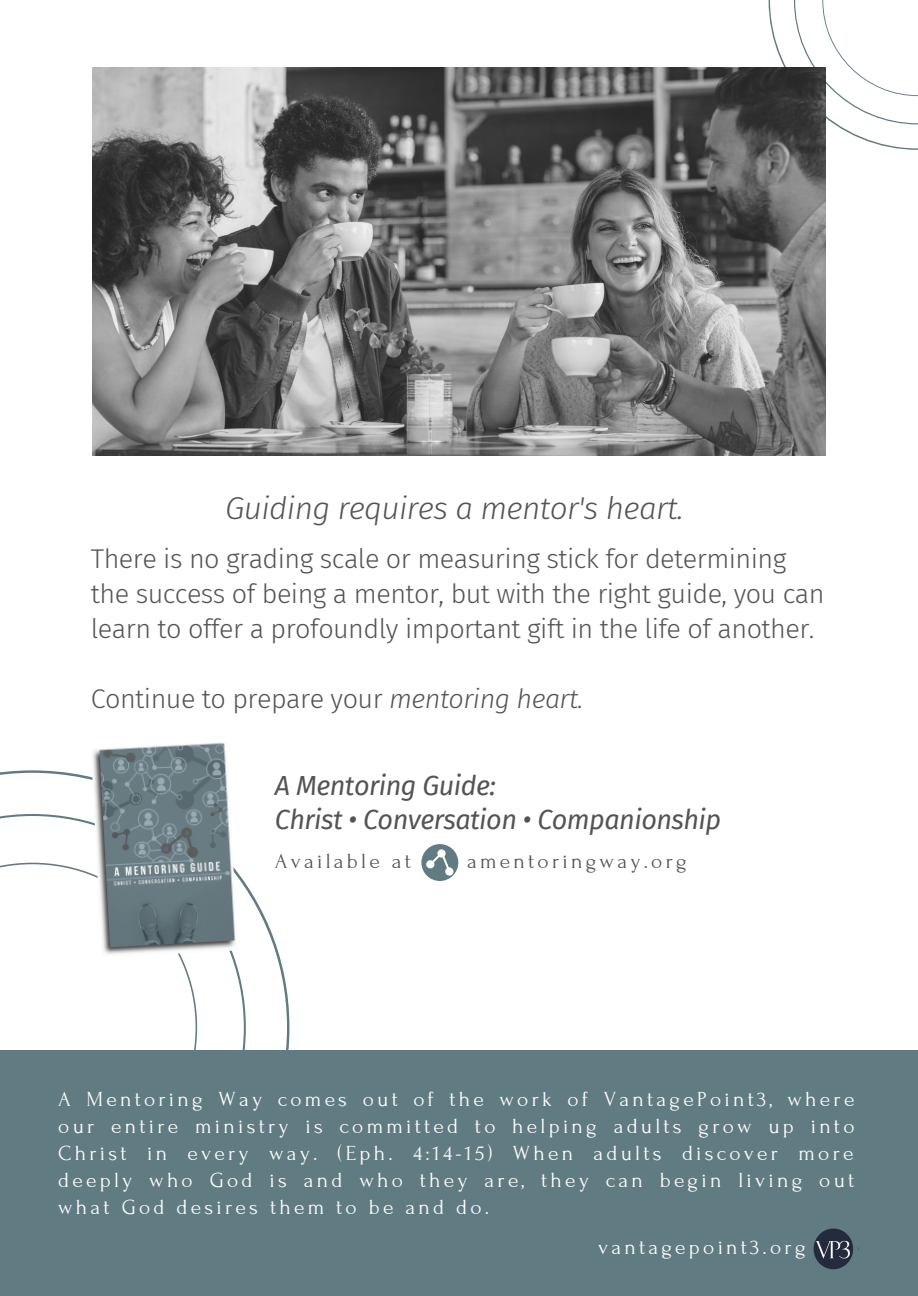
<style>
.page{position:relative;width:918px;height:1296px;background:#fff}
.page>*{position:absolute;margin:0;border:0;box-sizing:border-box;transform-origin:0 0}
.t1{font:italic 300 31.5px "Fira Sans";letter-spacing:-.02em;color:#545454}
.t2{font:300 27px/34.8px "Fira Sans";letter-spacing:-.02em;color:#545454}
.t3{font:italic 27px "Fira Sans";letter-spacing:-.02em;color:#545454}
.t4{font:21.45px/27px "Forum";letter-spacing:.15em;color:#fff;text-align:justify}
.t5{font:21.45px "Forum";letter-spacing:.15em;color:#545454}
.s1{font-style:italic}
</style>
<div class="page">
<svg style="left:769px;top:0;width:149px;height:150px"></svg>
<img style="left:92px;top:67px;width:734px;height:388px">
<svg style="left:0;top:770px;width:289px;height:280px"></svg>
<img style="left:91px;top:742px;width:147px;height:216px">
<div style="left:421px;top:844px;width:37px;height:37px;background:#617b83;border-radius:50%"></div>
<svg style="left:437px;top:849px;width:9px;height:9px"></svg>
<div style="left:426px;top:860px;width:8px;height:8px;background:#fff;border-radius:50%"></div>
<div style="left:445px;top:867px;width:8px;height:9px;background:#fff;border-radius:50%"></div>
<svg style="left:430px;top:851px;width:20px;height:21px"></svg>
<div style="left:0;top:1050px;width:918px;height:246px;background:#617b83"></div>
<img style="left:813px;top:1228px;width:45px;height:42px">
<p class="t1" style="left:225px;top:490px;width:460px">Guiding requires a mentor's heart.</p>
<p class="t2" style="left:91px;top:542px;width:735px">There is no grading scale or measuring stick for determining the success of being a mentor, but with the right guide, you can learn to offer a profoundly important gift in the life of another.</p>
<p class="t2" style="left:91px;top:681px;width:494px">Continue to prepare your <span class="s1">mentoring heart.</span></p>
<p class="t3" style="left:275px;top:770px;width:223px">A Mentoring Guide:</p>
<p class="t3" style="left:275px;top:804px;width:448px">Christ • Conversation • Companionship</p>
<p class="t5" style="left:275px;top:850px;width:138px">Available at</p>
<p class="t5" style="left:467px;top:850px;width:221px">amentoringway.org</p>
<p class="t4" style="left:58px;top:1086px;width:798px">A Mentoring Way comes out of the work of VantagePoint3, where our entire ministry is committed to helping adults grow up into Christ in every way. (Eph. 4:14-15) When adults discover more deeply who God is and who they are, they can begin living out what God desires them to be and do.</p>
<p class="t4" style="left:598px;top:1234px;width:209px">vantagepoint3.org</p>
</div>
